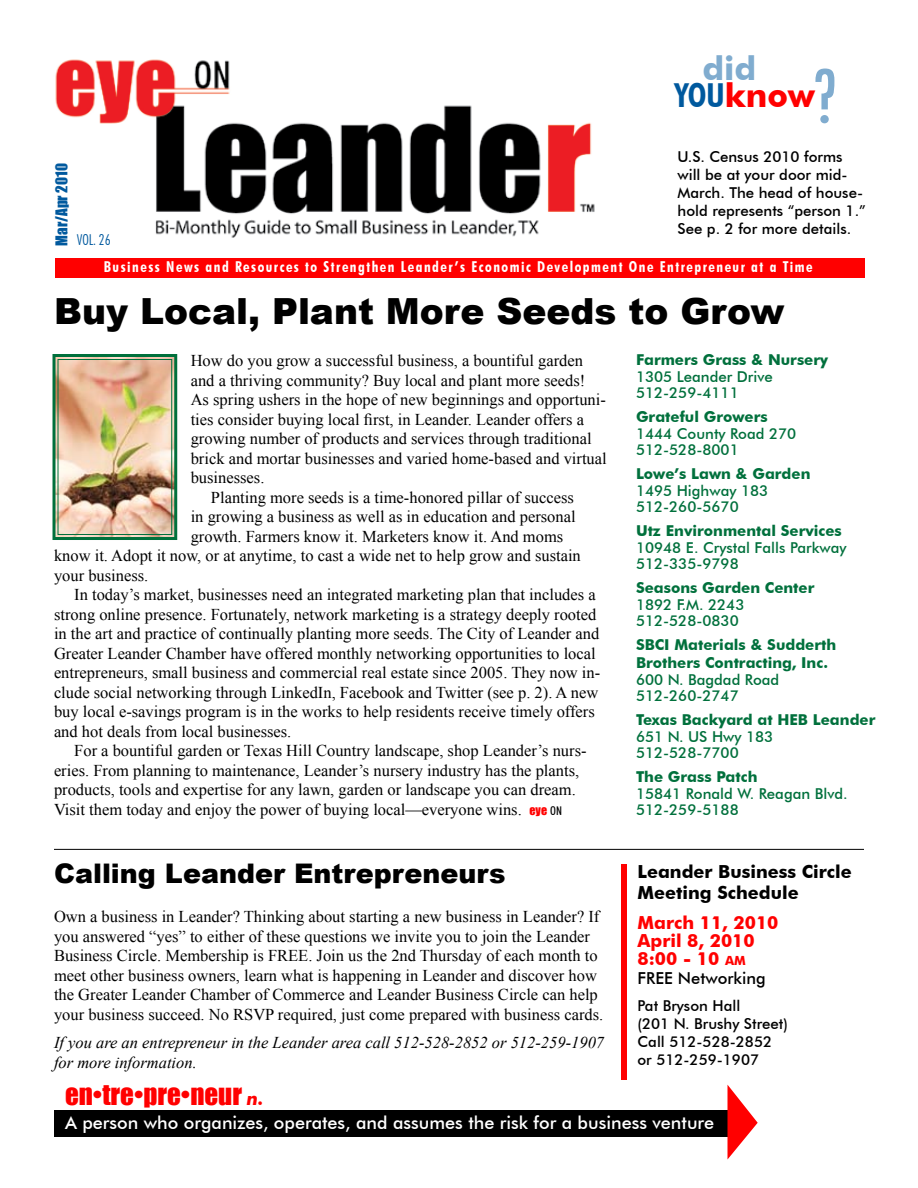
<style>
.page{position:relative;width:918px;height:1188px;background:#fff}
.page>*{position:absolute;margin:0;border:0;box-sizing:border-box;transform-origin:0 0}
.t1{font:300 condensed 75.3px "Futura BT";color:#00adef}
.t2{font:500 condensed 75px "Futura BT";color:#80accf}
.t3{font:900 36px "Arial";color:#000}
.t4{font:700 33px "Futura BT";color:#f00}
.t5{font:700 33px "Futura BT";color:#80accf}
.t6{font:900 27px "Arial";color:#000}
.t7{font:27px "Impact";color:#f00}
.t8{font:500 18px "Futura BT";color:#fff}
.t9{font:700 18px/21px "Futura BT";color:#000}
.t10{font:700 18px/18px "Futura BT";color:#f00}
.t11{font:16.5px/19.5px "Times New Roman";color:#000}
.t12{font:italic 16.5px/19.5px "Times New Roman";color:#000}
.t13{font:500 16.5px "Futura BT";color:#000}
.t14{font:500 15px/16.5px "Futura BT";color:#00703c}
.t15{font:700 15px/18px "Futura BT";color:#00703c}
.t16{font:500 15px/18px "Futura BT";color:#000}
.t17{font:700 condensed 15px "Futura BT";letter-spacing:.1em;color:#fff}
.t18{font:15px "Impact";color:#00599e}
.t19{font:300 condensed 15px "Futura BT";color:#00599e}
.t20{font:12px "Impact";color:#f00}
.s1{font-stretch:condensed;color:#00599e}
.s2{font-family:"Futura BT";font-weight:500;font-stretch:condensed;color:#000}
.s3{font-family:"Futura BT";font-weight:700;font-style:italic;font-size:18px}
.s4{font-size:12.6px}
</style>
<div class="page">
<div style="left:56px;top:258px;width:810px;height:19px;background:#f00"></div>
<img style="left:55px;top:59px;width:540px;height:179px">
<div style="left:54px;top:1110px;width:676px;height:27px;background:#000"></div>
<svg style="left:728px;top:1085px;width:30px;height:74px"></svg>
<hr style="left:54px;top:849px;width:810px;height:1px;background:#000">
<div style="left:621px;top:864px;width:6px;height:216px;background:#f00"></div>
<img style="left:52px;top:354px;width:126px;height:186px">
<div style="left:58px;top:359px;width:114px;height:176px;border:1px solid #00703c"></div>
<h1 class="t1" style="left:816px;top:36px;width:26px">?</h1>
<h3 class="t5" style="left:702px;top:48px;width:55px">did</h3>
<h2 class="t2" style="left:815px;top:51px;width:22px">?</h2>
<h3 class="t4" style="left:675px;top:76px;width:141px"><span class="s1">YOU</span>know</h3>
<p class="t18" style="left:50px;top:246px;width:84px;rotate:-90deg">MAR/APR 2010</p>
<p class="t19" style="left:77px;top:231px;width:35px">VOL. 26</p>
<p class="t16" style="left:678px;top:147px;width:190px">U.S. Census 2010 forms will be at your door mid-<br>March. The head of house&shy;hold represents “person 1.”<br>See p. 2 for more details.</p>
<p class="t17" style="left:104px;top:258px;width:710px">Business News and Resources to Strengthen Leander’s Economic Development One Entrepreneur at a Time</p>
<h3 class="t3" style="left:54px;top:285px;width:732px">Buy Local, Plant More Seeds to Grow</h3>
<p class="t11" style="left:191px;top:351px;width:394px">How do you grow a successful business, a bountiful garden</p>
<p class="t11" style="left:191px;top:370px;width:396px">and a thriving community? Buy local and plant more seeds!</p>
<p class="t11" style="left:191px;top:390px;width:417px">As spring ushers in the hope of new beginnings and opportuni-</p>
<p class="t11" style="left:191px;top:409px;width:395px">ties consider buying local first, in Leander. Leander offers a</p>
<p class="t11" style="left:191px;top:429px;width:402px">growing number of products and services through traditional</p>
<p class="t11" style="left:191px;top:448px;width:418px">brick and mortar businesses and varied home-based and virtual</p>
<p class="t11" style="left:191px;top:468px;width:75px">businesses.</p>
<p class="t11" style="left:211px;top:487px;width:364px">Planting more seeds is a time-honored pillar of success</p>
<p class="t11" style="left:191px;top:507px;width:386px">in growing a business as well as in education and personal</p>
<p class="t11" style="left:191px;top:526px;width:374px">growth. Farmers know it. Marketers know it. And moms</p>
<p class="t11" style="left:54px;top:546px;width:528px">know it. Adopt it now, or at anytime, to cast a wide net to help grow and sustain</p>
<p class="t11" style="left:54px;top:565px;width:96px">your business.</p>
<p class="t11" style="left:74px;top:585px;width:523px">In today’s market, businesses need an integrated marketing plan that includes a</p>
<p class="t11" style="left:54px;top:604px;width:544px">strong online presence. Fortunately, network marketing is a strategy deeply rooted</p>
<p class="t11" style="left:54px;top:624px;width:547px">in the art and practice of continually planting more seeds. The City of Leander and</p>
<p class="t11" style="left:54px;top:643px;width:543px">Greater Leander Chamber have offered monthly networking opportunities to local</p>
<p class="t11" style="left:54px;top:663px;width:548px">entrepreneurs, small business and commercial real estate since 2005. They now in-</p>
<p class="t11" style="left:54px;top:682px;width:546px">clude social networking through LinkedIn, Facebook and Twitter (see p. 2). A new</p>
<p class="t11" style="left:54px;top:702px;width:542px">buy local e-savings program is in the works to help residents receive timely offers</p>
<p class="t11" style="left:54px;top:721px;width:239px">and hot deals from local businesses.</p>
<p class="t11" style="left:74px;top:741px;width:514px">For a bountiful garden or Texas Hill Country landscape, shop Leander’s nurs-</p>
<p class="t11" style="left:54px;top:760px;width:527px">eries. From planning to maintenance, Leander’s nursery industry has the plants,</p>
<p class="t11" style="left:54px;top:780px;width:523px">products, tools and expertise for any lawn, garden or landscape you can dream.</p>
<p class="t11" style="left:54px;top:799px;width:469px">Visit them today and enjoy the power of buying local —everyone wins.</p>
<p class="t20" style="left:530px;top:801px;width:34px">EYE <span class="s2">ON</span></p>
<p class="t15" style="left:636px;top:351px;width:194px">Farmers Grass &amp; Nursery</p>
<p class="t14" style="left:636px;top:368px;width:138px">1305 Leander Drive<br>512-259-4111</p>
<p class="t15" style="left:636px;top:408px;width:133px">Grateful Growers</p>
<p class="t14" style="left:636px;top:425px;width:162px">1444 County Road 270<br>512-528-8001</p>
<p class="t15" style="left:636px;top:465px;width:176px">Lowe’s Lawn &amp; Garden</p>
<p class="t14" style="left:636px;top:482px;width:134px">1495 Highway 183<br>512-260-5670</p>
<p class="t15" style="left:636px;top:522px;width:207px">Utz Environmental Services</p>
<p class="t14" style="left:636px;top:539px;width:212px">10948 E. Crystal Falls Parkway<br>512-335-9798</p>
<p class="t15" style="left:636px;top:579px;width:180px">Seasons Garden Center</p>
<p class="t14" style="left:636px;top:596px;width:110px">1892 F.M. 2243<br>512-528-0830</p>
<p class="t15" style="left:636px;top:636px;width:202px">SBCI Materials &amp; Sudderth<br>Brothers Contracting, Inc.</p>
<p class="t14" style="left:636px;top:671px;width:145px">600 N. Bagdad Road<br>512-260-2747</p>
<p class="t15" style="left:636px;top:711px;width:241px">Texas Backyard at HEB Leander</p>
<p class="t14" style="left:636px;top:728px;width:139px">651 N. US Hwy 183<br>512-528-7700</p>
<p class="t15" style="left:636px;top:768px;width:123px">The Grass Patch</p>
<p class="t14" style="left:636px;top:785px;width:213px">15841 Ronald W. Reagan Blvd.<br>512-259-5188</p>
<h3 class="t6" style="left:54px;top:854px;width:453px">Calling Leander Entrepreneurs</h3>
<p class="t11" style="left:54px;top:907px;width:551px">Own a business in Leander? Thinking about starting a new business in Leander? If you answered “yes” to either of these questions we invite you to join the Leander Business Circle. Membership is FREE. Join us the 2nd Thursday of each month to meet other business owners, learn what is happening in Leander and discover how the Greater Leander Chamber of Commerce and Leander Business Circle can help your business succeed. No RSVP required, just come prepared with business cards.</p>
<p class="t12" style="left:54px;top:1033px;width:552px">If you are an entrepreneur in the Leander area call 512-528-2852 or 512-259-1907 for more information.</p>
<h3 class="t7" style="left:65px;top:1074px;width:200px">EN•TRE•PRE•NEUR <span class="s3">n.</span></h3>
<p class="t8" style="left:65px;top:1112px;width:651px">A person who organizes, operates, and assumes the risk for a business venture</p>
<p class="t9" style="left:638px;top:861px;width:216px">Leander Business Circle<br>Meeting Schedule</p>
<p class="t10" style="left:638px;top:913px;width:143px">March 11, 2010<br>April 8, 2010<br>8:00 - 10 <span class="s4">am</span></p>
<p class="t13" style="left:638px;top:968px;width:130px">FREE Networking</p>
<p class="t16" style="left:638px;top:997px;width:152px">Pat Bryson Hall<br>(201 N. Brushy Street)<br>Call 512-528-2852 or 512-259-1907</p>
</div>
